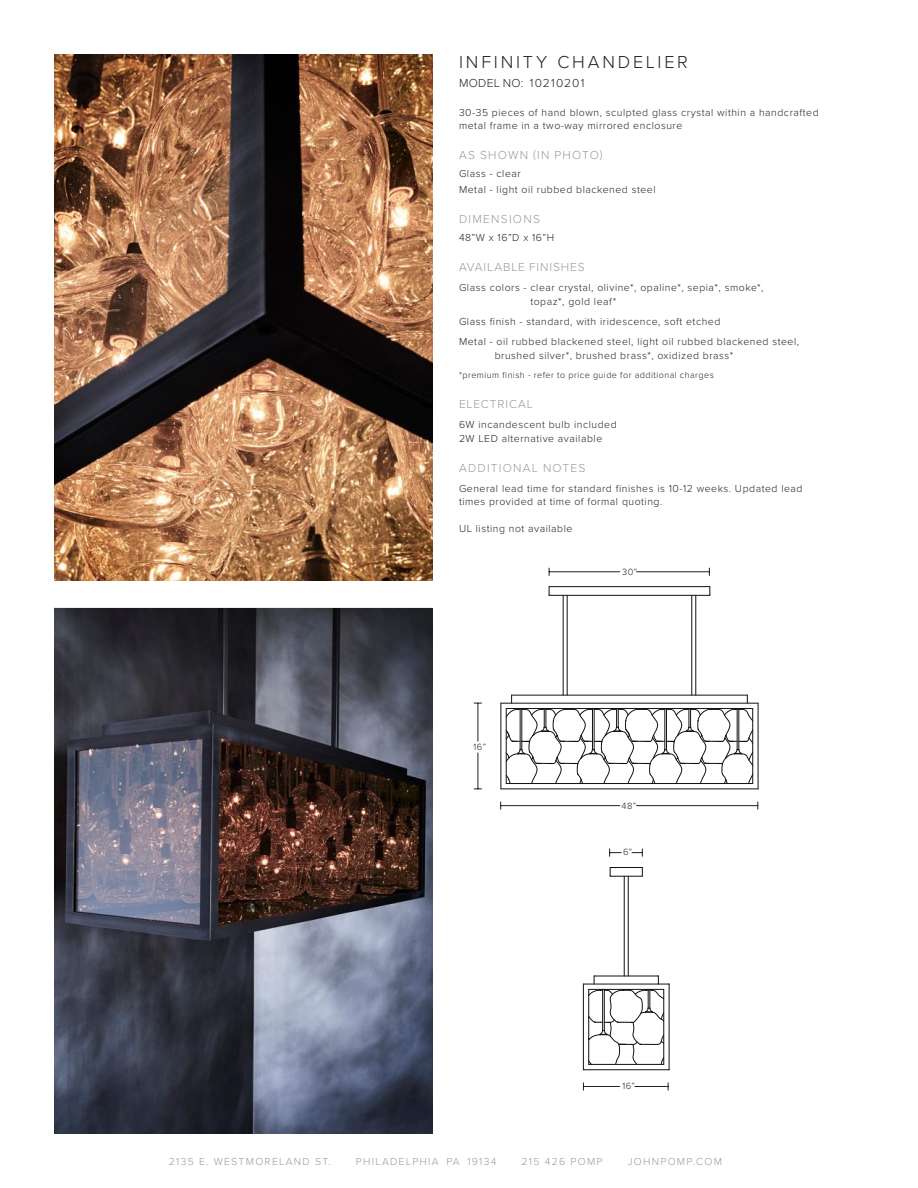
<style>
.page{position:relative;width:918px;height:1188px;background:#fff}
.page>*{position:absolute;margin:0;border:0;box-sizing:border-box;transform-origin:0 0}
.t1{font:300 18px "Proxima Nova";letter-spacing:.16em;color:#241f1f}
.t2{font:300 12px "Proxima Nova";letter-spacing:.095em;color:#9c989d}
.t3{font:300 12px "Proxima Nova";letter-spacing:.075em;color:#9c989d}
.t4{font:300 12px "Proxima Nova";letter-spacing:.075em;color:#241f1f}
.t5{font:300 12px "Proxima Nova";letter-spacing:.07em;color:#9c989d}
.t6{font:300 10.5px/13.5px "Proxima Nova";letter-spacing:.05em;color:#241f1f}
.t7{font:300 10.5px "Proxima Nova";letter-spacing:.12em;color:#9c989d}
.t8{font:300 9.3px "Proxima Nova";letter-spacing:.05em;color:#241f1f}
.t9{font:300 9px "Proxima Nova";letter-spacing:.05em;color:#241f1f}
</style>
<div class="page">
<img style="left:54px;top:54px;width:378px;height:526px">
<img style="left:54px;top:608px;width:378px;height:526px">
<hr style="left:501px;top:789px;width:257px;height:1px;background:#111213">
<hr style="left:501px;top:703px;width:1px;height:86px;background:#111213">
<hr style="left:758px;top:703px;width:1px;height:86px;background:#111213">
<hr style="left:501px;top:703px;width:257px;height:1px;background:#111213">
<hr style="left:549px;top:586px;width:161px;height:1px;background:#111213">
<hr style="left:549px;top:595px;width:161px;height:1px;background:#111213">
<hr style="left:696px;top:595px;width:1px;height:100px;background:#111213">
<hr style="left:692px;top:595px;width:1px;height:100px;background:#111213">
<hr style="left:567px;top:595px;width:1px;height:100px;background:#111213">
<hr style="left:563px;top:595px;width:1px;height:100px;background:#111213">
<svg style="left:506px;top:695px;width:247px;height:89px"></svg>
<hr style="left:737px;top:709px;width:1px;height:41px;background:#111213">
<hr style="left:739px;top:709px;width:1px;height:41px;background:#111213">
<hr style="left:669px;top:984px;width:1px;height:86px;background:#111213">
<hr style="left:610px;top:876px;width:32px;height:1px;background:#111213">
<hr style="left:611px;top:867px;width:31px;height:1px;background:#111213">
<hr style="left:624px;top:876px;width:1px;height:100px;background:#111213">
<hr style="left:628px;top:876px;width:1px;height:100px;background:#111213">
<svg style="left:583px;top:976px;width:86px;height:95px"></svg>
<hr style="left:635px;top:1086px;width:33px;height:1px;background:#241f1f">
<hr style="left:583px;top:1086px;width:37px;height:1px;background:#241f1f">
<hr style="left:637px;top:805px;width:121px;height:1px;background:#241f1f">
<hr style="left:501px;top:805px;width:119px;height:1px;background:#241f1f">
<hr style="left:637px;top:572px;width:72px;height:1px;background:#241f1f">
<hr style="left:549px;top:572px;width:71px;height:1px;background:#241f1f">
<svg style="left:609px;top:849px;width:12px;height:7px"></svg>
<svg style="left:632px;top:849px;width:11px;height:7px"></svg>
<hr style="left:478px;top:704px;width:1px;height:37px;background:#241f1f">
<hr style="left:478px;top:753px;width:1px;height:36px;background:#241f1f">
<h1 class="t1" style="left:459px;top:49px;width:231px">INFINITY CHANDELIER</h1>
<p class="t4" style="left:459px;top:74px;width:127px">MODEL NO: 10210201</p>
<p class="t6" style="left:459px;top:105px;width:361px">30-35 pieces of hand blown, sculpted glass crystal within a handcrafted metal frame in a two-way mirrored enclosure</p>
<p class="t2" style="left:459px;top:146px;width:145px">AS SHOWN (IN PHOTO)</p>
<p class="t6" style="left:459px;top:165px;width:198px;line-height:15.8px">Glass - clear<br>Metal - light oil rubbed blackened steel</p>
<p class="t2" style="left:459px;top:210px;width:82px">DIMENSIONS</p>
<p class="t6" style="left:459px;top:230px;width:97px">48”W x 16”D x 16”H</p>
<p class="t3" style="left:459px;top:258px;width:127px">AVAILABLE FINISHES</p>
<p class="t6" style="left:530px;top:280px;width:235px;text-indent:-71px">Glass colors - clear crystal, olivine*, opaline*, sepia*, smoke*, topaz*, gold leaf*</p>
<p class="t6" style="left:459px;top:311px;width:342px;line-height:20.2px">Glass finish - standard, with iridescence, soft etched<br>Metal - oil rubbed blackened steel, light oil rubbed blackened steel,</p>
<p class="t6" style="left:495px;top:348px;width:240px">brushed silver*, brushed brass*, oxidized brass*</p>
<p class="t9" style="left:459px;top:369px;width:256px">*premium finish - refer to price guide for additional charges</p>
<p class="t5" style="left:459px;top:395px;width:75px">ELECTRICAL</p>
<p class="t6" style="left:459px;top:418px;width:159px">6W incandescent bulb included<br>2W LED alternative available</p>
<p class="t2" style="left:459px;top:459px;width:128px">ADDITIONAL NOTES</p>
<p class="t6" style="left:459px;top:481px;width:345px">General lead time for standard finishes is 10-12 weeks. Updated lead times provided at time of formal quoting.</p>
<p class="t6" style="left:459px;top:521px;width:115px">UL listing not available</p>
<p class="t8" style="left:474px;top:740px;width:14px">16”</p>
<p class="t8" style="left:622px;top:565px;width:17px">30”</p>
<p class="t8" style="left:622px;top:799px;width:16px">48”</p>
<p class="t8" style="left:623px;top:845px;width:10px">6”</p>
<p class="t8" style="left:623px;top:1079px;width:14px">16”</p>
<p class="t7" style="left:169px;top:1153px;width:164px">2135 E. WESTMORELAND ST.</p>
<p class="t7" style="left:356px;top:1153px;width:142px">PHILADELPHIA PA 19134</p>
<p class="t7" style="left:522px;top:1153px;width:82px">215 426 POMP</p>
<p class="t7" style="left:628px;top:1153px;width:96px">JOHNPOMP.COM</p>
</div>
